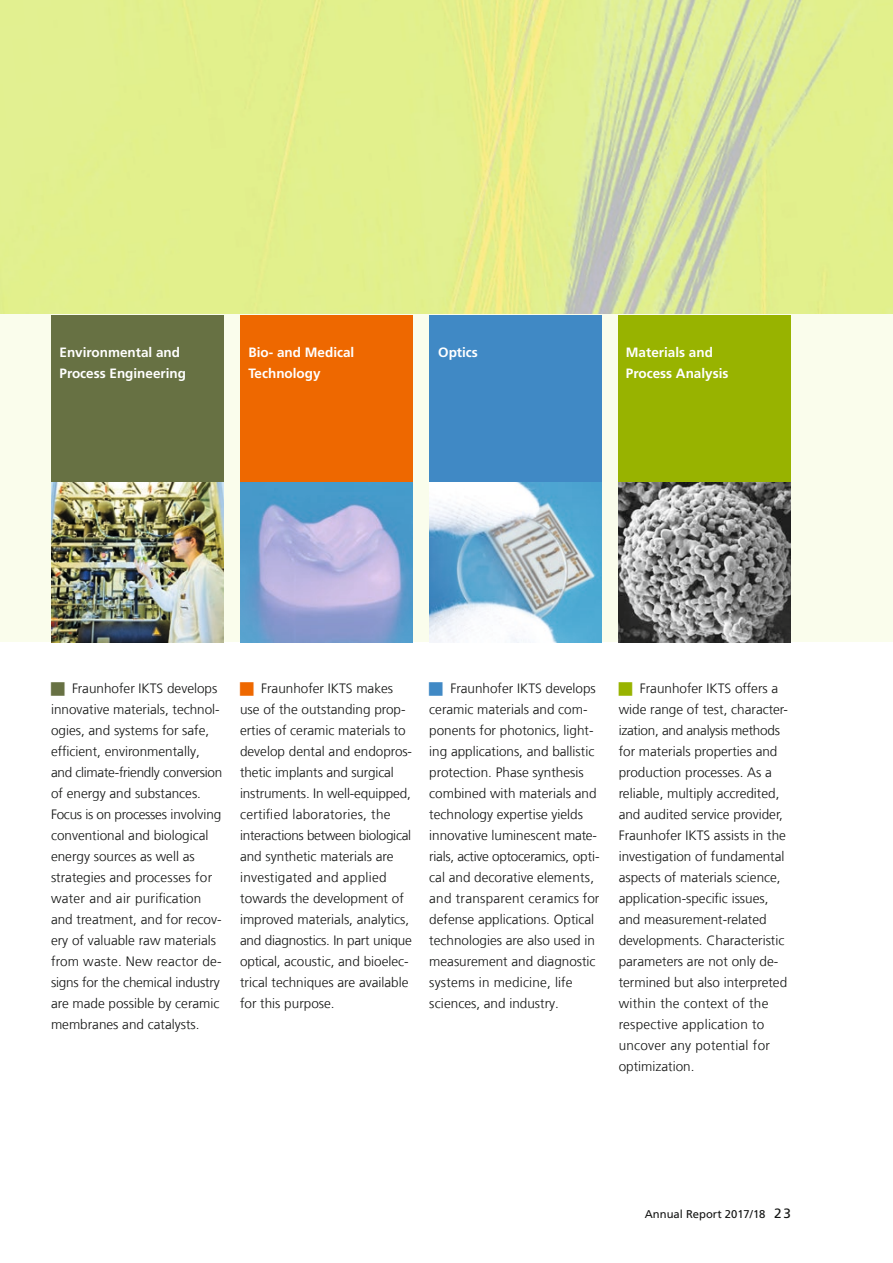
<style>
.page{position:relative;width:893px;height:1263px;background:#fff}
.page>*{position:absolute;margin:0;border:0;box-sizing:border-box;transform-origin:0 0}
.t1{font:300 13.5px/21px "Frutiger LT Com";color:#131413}
.t2{font:700 13.5px/21px "Frutiger LT Com";color:#fff}
.t3{font:11.25px "Frutiger LT Com";color:#131413}
.s1{font-size:13.5px}
</style>
<div class="page">
<img style="left:0;top:0;width:893px;height:315px">
<div style="left:0;top:315px;width:893px;height:327px;background:#fafdec"></div>
<div style="left:619px;top:315px;width:172px;height:168px;background:#98b300"></div>
<img style="left:619px;top:483px;width:172px;height:159px">
<div style="left:429px;top:315px;width:172px;height:168px;background:#4089c5"></div>
<img style="left:430px;top:483px;width:172px;height:159px">
<div style="left:240px;top:315px;width:172px;height:168px;background:#ee6800"></div>
<img style="left:240px;top:483px;width:172px;height:159px">
<div style="left:51px;top:315px;width:172px;height:168px;background:#677143"></div>
<img style="left:51px;top:483px;width:172px;height:159px">
<p class="t2" style="left:60px;top:342px;width:128px">Environmental and<br>Process Engineering</p>
<p class="t2" style="left:626px;top:342px;width:104px">Materials and<br>Process Analysis</p>
<p class="t2" style="left:249px;top:342px;width:107px">Bio- and Medical<br>Technology</p>
<p class="t2" style="left:438px;top:342px;width:41px">Optics</p>
<p class="t1" style="left:51px;top:678px;width:173px;text-indent:21px">Fraunhofer IKTS develops innovative materials, technol&shy;ogies, and systems for safe, efficient, environmentally, and climate-friendly conversion of energy and substances.<br>Focus is on processes involving conventional and biological energy sources as well as strategies and processes for water and air purification and treatment, and for recov&shy;ery of valuable raw materials from waste. New reactor de&shy;signs for the chemical industry are made possible by ceramic membranes and catalysts.</p>
<p class="t1" style="left:240px;top:678px;width:173px;text-indent:21px">Fraunhofer IKTS makes use of the outstanding prop&shy;erties of ceramic materials to develop dental and endopros&shy;thetic implants and surgical instruments. In well-equipped, certified laboratories, the interactions between biological and synthetic materials are investigated and applied towards the development of improved materials, analytics, and diagnostics. In part unique optical, acoustic, and bioelec&shy;trical techniques are available for this purpose.</p>
<p class="t1" style="left:429px;top:678px;width:172px;text-indent:21px">Fraunhofer IKTS develops ceramic materials and com&shy;ponents for photonics, light&shy;ing applications, and ballistic protection. Phase synthesis combined with materials and technology expertise yields innovative luminescent mate&shy;rials, active optoceramics, opti&shy;cal and decorative elements, and transparent ceramics for defense applications. Optical technologies are also used in measurement and diagnostic systems in medicine, life sciences, and industry.</p>
<p class="t1" style="left:619px;top:678px;width:171px;text-indent:21px">Fraunhofer IKTS offers a wide range of test, character&shy;ization, and analysis methods for materials properties and production processes. As a reliable, multiply accredited, and audited service provider,<br>Fraunhofer IKTS assists in the investigation of fundamental aspects of materials science, application-specific issues, and measurement-related developments. Characteristic parameters are not only de&shy;termined but also interpreted within the context of the respective application to uncover any potential for optimization.</p>
<p class="t3" style="left:645px;top:1207px;width:148px">Annual Report 2017/18 <span class="s1">23</span></p>
</div>
